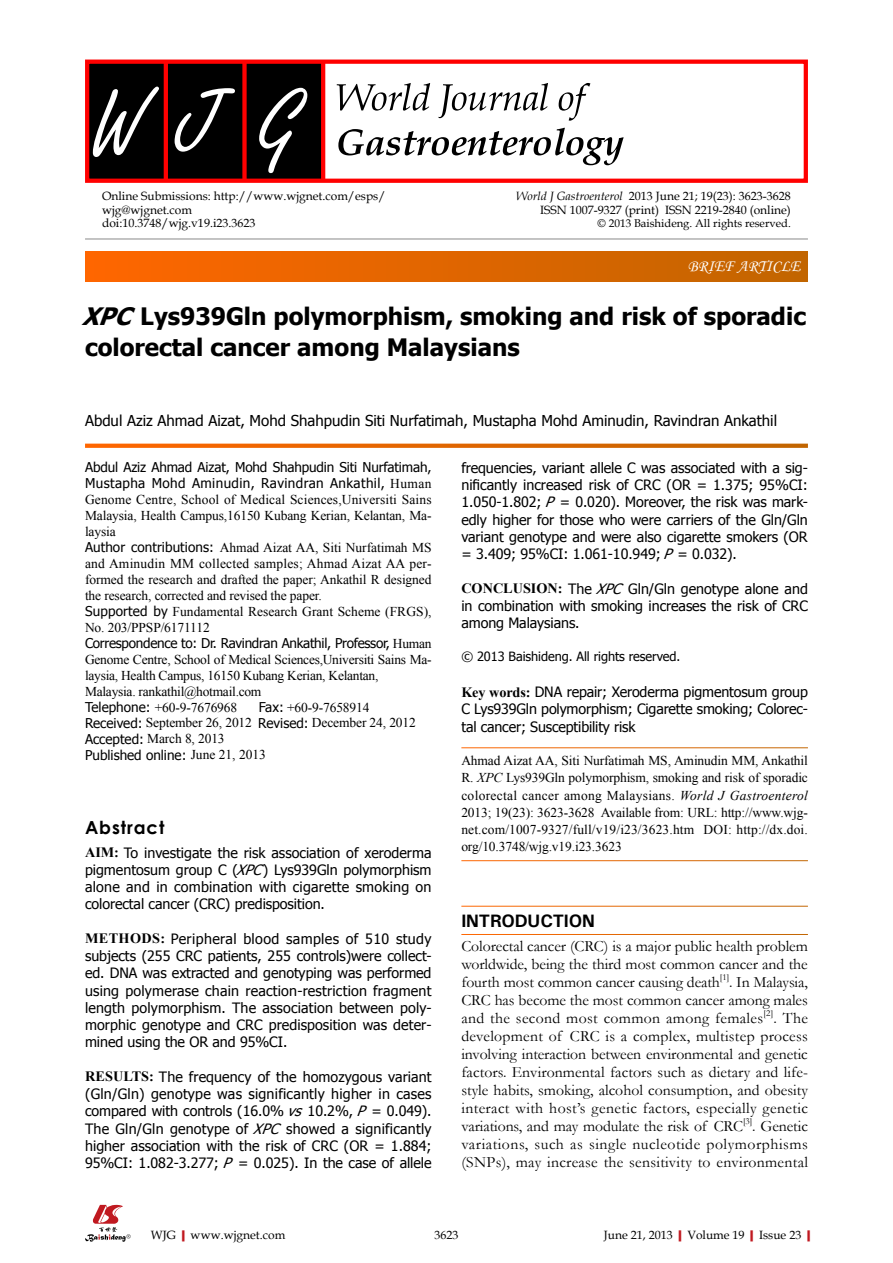
<style>
.page{position:relative;width:893px;height:1263px;background:#fff}
.page>*{position:absolute;margin:0;border:0;box-sizing:border-box;transform-origin:0 0}
.t1{font:700 24px/31.5px "Tahoma";color:#000}
.t2{font:700 18px "Univers";letter-spacing:-.01em;color:#000}
.t3{font:700 18px "Century Gothic";letter-spacing:.05em;color:#000}
.t4{font:16.5px "Monotype Corsiva";color:#fff}
.t5{font:15.75px/18px "Garamond";color:#000;text-align:justify}
.t6{font:15px "Tahoma";color:#000}
.t7{font:14.25px/17.2px "Tahoma";letter-spacing:-.005em;color:#000;text-align:justify}
.t8{font:13.5px/16px "Times New Roman";letter-spacing:-.01em;color:#000}
.t9{font:13.5px/15.9px "Tahoma";letter-spacing:-.01em;color:#000}
.t10{font:12.75px "Tahoma";letter-spacing:-.005em;color:#000}
.t11{font:12px/13.5px "Book Antiqua";color:#000}
.t12{font:11.25px "Book Antiqua";color:#000}
.t13{font:9.15px "Garamond";color:#000}
.s1{font-style:italic}
.s2{font-family:"Times New Roman"}
.s3{font-family:"Tahoma"}
.s4{font-family:"Times New Roman";font-weight:700}
.s5{font-weight:700;color:#c01920}
</style>
<div class="page">
<hr style="left:85px;top:239px;width:723px;height:1px;background:#898989">
<svg style="left:85px;top:1205px;width:46px;height:37px"></svg>
<svg style="left:85px;top:444px;width:723px;height:4px;background:#e16a08"></svg>
<div style="left:85px;top:252px;width:723px;height:29px;background:linear-gradient(to right,#f60,#c16500)"></div>
<div style="left:87px;top:61px;width:236px;height:121px;background:#000"></div>
<hr style="left:164px;top:61px;width:4px;height:121px;background:#f00">
<div style="left:242px;top:61px;width:5px;height:121px;background:#f00"></div>
<hr style="left:321px;top:61px;width:4px;height:121px;background:#f00">
<div style="left:85px;top:60px;width:723px;height:123px;border:4px solid #f00"></div>
<svg style="left:259px;top:88px;width:48px;height:85px"></svg>
<svg style="left:175px;top:88px;width:60px;height:64px"></svg>
<svg style="left:93px;top:87px;width:66px;height:70px"></svg>
<svg style="left:337px;top:83px;width:253px;height:38px"></svg>
<svg style="left:338px;top:128px;width:286px;height:37px"></svg>
<p class="t11" style="left:102px;top:189px;width:285px">Online Submissions: http://www.wjgnet.com/esps/ wjg@wjgnet.com<br>doi:10.3748/wjg.v19.i23.3623</p>
<p class="t11" style="left:516px;top:189px;width:276px;text-align:right"><span class="s1">World J Gastroenterol</span> 2013 June 21; 19(23): 3623-3628<br>ISSN 1007-9327 (print) ISSN 2219-2840 (online)</p>
<p class="t12" style="left:598px;top:215px;width:195px">© 2013 Baishideng. All rights reserved.</p>
<p class="t4" style="left:688px;top:256px;width:114px">BRIEF ARTICLE</p>
<h1 class="t1" style="left:82px;top:298px;width:726px"><span class="s1">XPC</span> Lys939Gln polymorphism, smoking and risk of sporadic colorectal cancer among Malaysians</h1>
<p class="t6" style="left:85px;top:410px;width:693px">Abdul Aziz Ahmad Aizat, Mohd Shahpudin Siti Nurfatimah, Mustapha Mohd Aminudin, Ravindran Ankathil</p>
<p class="t9" style="left:85px;top:459px;width:348px">Abdul Aziz Ahmad Aizat, Mohd Shahpudin Siti Nurfatimah,<br>Mustapha Mohd Aminudin, Ravindran Ankathil, <span class="s2">Human</span></p>
<p class="t8" style="left:85px;top:491px;width:348px">Genome Centre, School of Medical Sciences,Universiti Sains Malaysia, Health Campus,16150 Kubang Kerian, Kelantan, Ma&shy;laysia<br><span class="s3">Author contributions:</span> Ahmad Aizat AA, Siti Nurfatimah MS and Aminudin MM collected samples; Ahmad Aizat AA per&shy;formed the research and drafted the paper; Ankathil R designed the research, corrected and revised the paper.<br><span class="s3">Supported by</span> Fundamental Research Grant Scheme (FRGS), No. 203/PPSP/6171112</p>
<p class="t9" style="left:85px;top:634px;width:348px">Correspondence to: Dr. Ravindran Ankathil, Professor, <span class="s2">Human</span></p>
<p class="t8" style="left:85px;top:651px;width:348px">Genome Centre, School of Medical Sciences,Universiti Sains Ma&shy;laysia, Health Campus, 16150 Kubang Kerian, Kelantan, Malaysia. rankathil@hotmail.com<br><span class="s3">Telephone:</span> +60-9-7676968</p>
<p class="t7" style="left:461px;top:458px;width:348px">frequencies, variant allele C was associated with a sig&shy;nificantly increased risk of CRC (OR = 1.375; 95%CI:<br>1.050-1.802; <span class="s1">P</span> = 0.020). Moreover, the risk was mark&shy;edly higher for those who were carriers of the Gln/Gln variant genotype and were also cigarette smokers (OR = 3.409; 95%CI: 1.061-10.949; <span class="s1">P</span> = 0.032).</p>
<p class="t7" style="left:461px;top:579px;width:348px"><span class="s4">CONCLUSION:</span> The <span class="s1">XPC</span> Gln/Gln genotype alone and in combination with smoking increases the risk of CRC among Malaysians.</p>
<p class="t10" style="left:461px;top:648px;width:221px">© 2013 Baishideng. All rights reserved.</p>
<p class="t7" style="left:461px;top:683px;width:348px"><span class="s4">Key words:</span> DNA repair; Xeroderma pigmentosum group C Lys939Gln polymorphism; Cigarette smoking; Colorec&shy;tal cancer; Susceptibility risk</p>
<p class="t8" style="left:461px;top:752px;width:348px;line-height:17.2px;text-align:justify">Ahmad Aizat AA, Siti Nurfatimah MS, Aminudin MM, Ankathil R. <span class="s1">XPC</span> Lys939Gln polymorphism, smoking and risk of sporadic colorectal cancer among Malaysians. <span class="s1">World J Gastroenterol </span>2013; 19(23): 3623-3628 Available from: URL: http://www.wjg&shy;net.com/1007-9327/full/v19/i23/3623.htm DOI: http://dx.doi. org/10.3748/wjg.v19.i23.3623</p>
<p class="t8" style="left:85px;top:699px;width:332px;text-indent:174px"><span class="s3">Fax:</span> +60-9-7658914<br><span class="s3">Received:</span> September 26, 2012 <span class="s3">Revised:</span> December 24, 2012<br><span class="s3">Accepted:</span> March 8, 2013</p>
<p class="t9" style="left:85px;top:746px;width:182px">Published online: <span class="s2">June 21, 2013</span></p>
<p class="t3" style="left:85px;top:813px;width:81px">Abstract</p>
<p class="t7" style="left:85px;top:843px;width:348px"><span class="s4">AIM:</span> To investigate the risk association of xeroderma pigmentosum group C (<span class="s1">XPC</span>) Lys939Gln polymorphism alone and in combination with cigarette smoking on colorectal cancer (CRC) predisposition.</p>
<p class="t7" style="left:85px;top:929px;width:348px"><span class="s4">METHODS:</span> Peripheral blood samples of 510 study subjects (255 CRC patients, 255 controls)were collect&shy;ed. DNA was extracted and genotyping was performed using polymerase chain reaction-restriction fragment length polymorphism. The association between poly&shy;morphic genotype and CRC predisposition was deter&shy;mined using the OR and 95%CI.</p>
<p class="t7" style="left:85px;top:1067px;width:348px"><span class="s4">RESULTS:</span> The frequency of the homozygous variant (Gln/Gln) genotype was significantly higher in cases compared with controls (16.0% <span class="s1">vs</span>10.2%, <span class="s1">P</span> = 0.049).<br>The Gln/Gln genotype of <span class="s1">XPC</span> showed a significantly higher association with the risk of CRC (OR = 1.884; 95%CI: 1.082-3.277; <span class="s1">P</span> = 0.025). In the case of allele</p>
<p class="t2" style="left:461px;top:909px;width:135px">INTRODUCTION</p>
<p class="t5" style="left:461px;top:937px;width:348px">Colorectal cancer (CRC) is a major public health problem worldwide, being the third most common cancer and the fourth most common cancer causing death</p>
<p class="t13" style="left:720px;top:971px;width:11px">[1]</p>
<p class="t5" style="left:461px;top:973px;width:348px;text-indent:268px">. In Malaysia, CRC has become the most common cancer among males and the second most common among females</p>
<p class="t13" style="left:763px;top:1007px;width:11px">[2]</p>
<p class="t5" style="left:461px;top:1009px;width:348px;text-indent:312px">. The development of CRC is a complex, multistep process involving interaction between environmental and genetic factors. Environmental factors such as dietary and life&shy;style habits, smoking, alcohol consumption, and obesity interact with host’s genetic factors, especially genetic variations, and may modulate the risk of CRC</p>
<p class="t13" style="left:743px;top:1115px;width:11px">[3]</p>
<p class="t5" style="left:461px;top:1117px;width:348px;text-indent:291px">. Genetic variations, such as single nucleotide polymorphisms (SNPs), may increase the sensitivity to environmental</p>
<p class="t11" style="left:151px;top:1227px;width:136px">WJG<span class="s5">|</span>www.wjgnet.com</p>
<p class="t11" style="left:434px;top:1227px;width:25px">3623</p>
<p class="t11" style="left:604px;top:1227px;width:214px">June 21, 2013<span class="s5">|</span>Volume 19<span class="s5">|</span>Issue 23<span class="s5">|</span></p>
</div>
